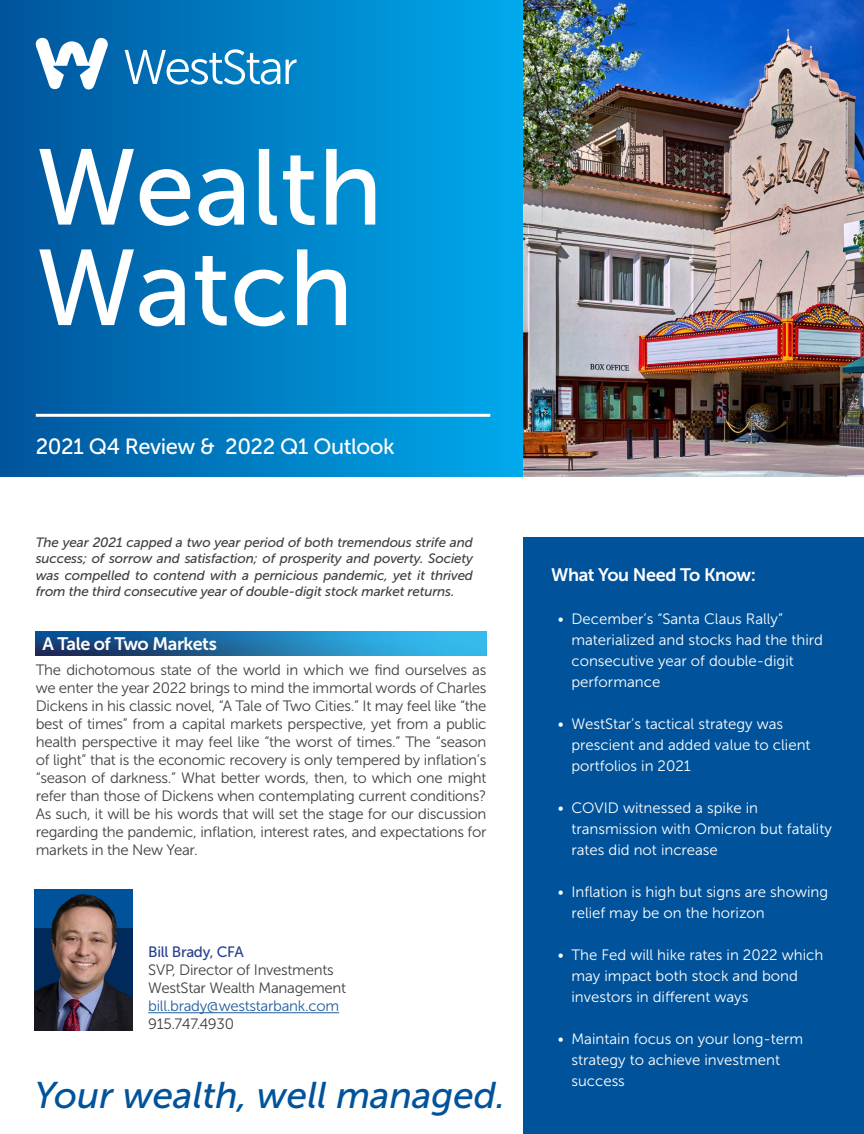
<style>
.page{position:relative;width:864px;height:1134px;background:#fff}
.page>*{position:absolute;margin:0;border:0;box-sizing:border-box;transform-origin:0 0}
.t1{font:107.1px/100.5px "Museo Sans 500";color:#fff}
.t2{font:italic 37.05px "Museo Sans 500";color:#00539b}
.t3{font:21.9px "Museo Sans 500";letter-spacing:-.02em;color:#fff}
.t4{font:18px "Museo Sans 700";letter-spacing:-.03em;color:#fff}
.t5{font:15px/18px "Museo Sans 300";letter-spacing:-.02em;color:#404042}
.t6{font:15px/21px "Museo Sans 300";color:#fff}
.t7{font:15px "Museo Sans 300";letter-spacing:-.02em;color:#215e9e}
.t8{font:15px "Museo Sans 500";letter-spacing:-.02em;color:#25408f}
.t9{font:italic 13.5px/16.2px "Museo Sans 500";letter-spacing:-.01em;color:#404042;text-align:justify}
</style>
<div class="page">
<div style="left:0;top:0;width:540px;height:477px;background:linear-gradient(to right,#00549c,#00adef)"></div>
<img style="left:524px;top:0;width:340px;height:477px">
<div style="left:524px;top:537px;width:340px;height:597px;background:#00539b"></div>
<hr style="left:148px;top:1012px;width:191px;height:1px;background:#215e9e">
<svg style="left:35px;top:35px;width:73px;height:55px"></svg>
<svg style="left:125px;top:49px;width:155px;height:36px"></svg>
<svg style="left:286px;top:59px;width:11px;height:25px"></svg>
<img style="left:36px;top:632px;width:450px;height:23px">
<hr style="left:36px;top:414px;width:454px;height:3px;background:#fff">
<div style="left:35px;top:889px;width:98px;height:62px;background:#00539b"></div>
<img style="left:35px;top:894px;width:98px;height:137px">
<h1 class="t1" style="left:36px;top:138px;width:348px">Wealth<br>Watch</h1>
<h3 class="t3" style="left:36px;top:434px;width:360px">2021 Q4 Review &amp; 2022 Q1 Outlook</h3>
<p class="t9" style="left:36px;top:535px;width:439px">The year 2021 capped a two year period of both tremendous strife and success; of sorrow and satisfaction; of prosperity and poverty. Society was compelled to contend with a pernicious pandemic, yet it thrived from the third consecutive year of double-digit stock market returns.</p>
<p class="t4" style="left:42px;top:634px;width:176px">A Tale of Two Markets</p>
<p class="t5" style="left:36px;top:661px;width:452px;text-align:justify">The dichotomous state of the world in which we find ourselves as we enter the year 2022 brings to mind the immortal words of Charles Dickens in his classic novel, “A Tale of Two Cities.” It may feel like “the best of times” from a capital markets perspective, yet from a public health perspective it may feel like “the worst of times.” The “season of light” that is the economic recovery is only tempered by inflation’s “season of darkness.” What better words, then, to which one might refer than those of Dickens when contemplating current conditions?<br>As such, it will be his words that will set the stage for our discussion regarding the pandemic, inflation, interest rates, and expectations for markets in the New Year.</p>
<p class="t8" style="left:148px;top:944px;width:97px">Bill Brady, CFA</p>
<p class="t5" style="left:148px;top:961px;width:199px">SVP, Director of Investments<br>WestStar Wealth Management</p>
<p class="t7" style="left:148px;top:998px;width:192px">bill.brady@weststarbank.com</p>
<p class="t5" style="left:148px;top:1015px;width:87px">915.747.4930</p>
<h2 class="t2" style="left:35px;top:1075px;width:472px">Your wealth, well managed.</h2>
<p class="t4" style="left:551px;top:564px;width:206px">What You Need To Know:</p>
<p class="t6" style="left:571px;top:608px;width:253px;text-indent:-14px">• December’s “Santa Claus Rally” materialized and stocks had the third consecutive year of double-digit performance</p>
<p class="t6" style="left:571px;top:713px;width:241px;text-indent:-14px">• WestStar’s tactical strategy was prescient and added value to client portfolios in 2021</p>
<p class="t6" style="left:571px;top:797px;width:262px;text-indent:-14px">• COVID witnessed a spike in transmission with Omicron but fatality rates did not increase</p>
<p class="t6" style="left:571px;top:881px;width:258px;text-indent:-14px">• Inflation is high but signs are showing relief may be on the horizon</p>
<p class="t6" style="left:571px;top:944px;width:253px;text-indent:-14px">• The Fed will hike rates in 2022 which may impact both stock and bond investors in different ways</p>
<p class="t6" style="left:571px;top:1028px;width:233px;text-indent:-14px">• Maintain focus on your long-term strategy to achieve investment success</p>
</div>
